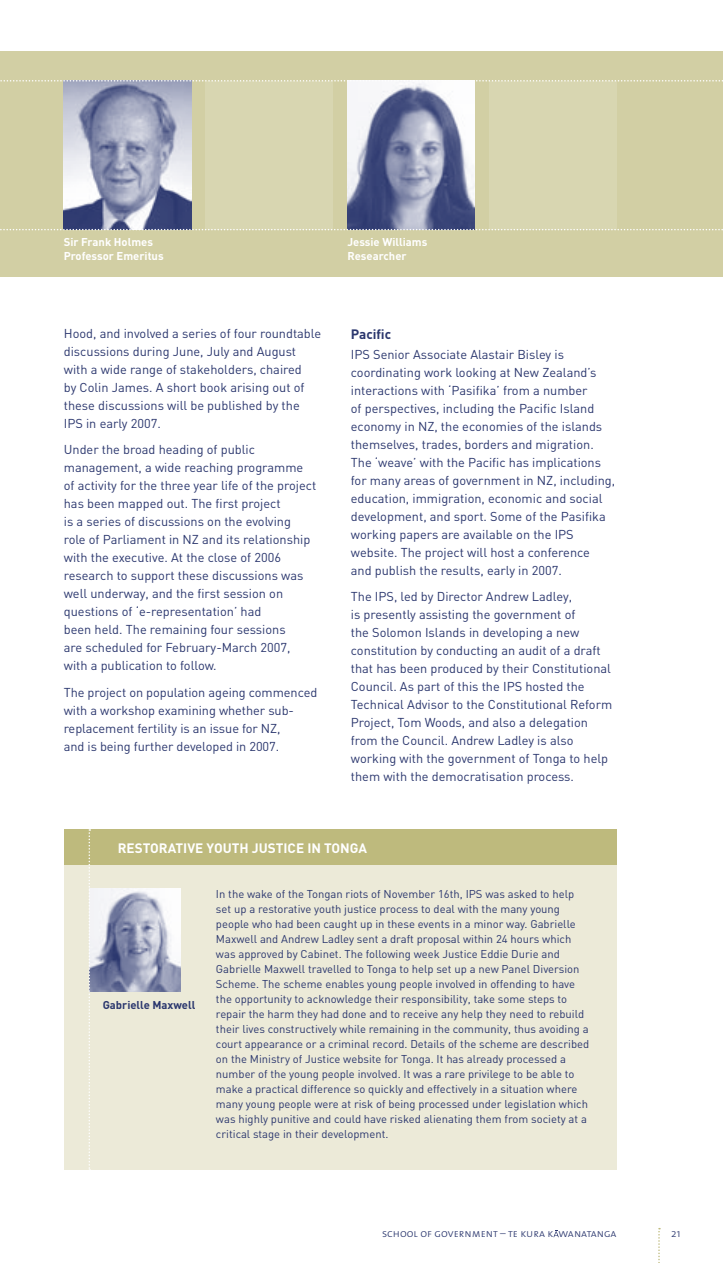
<style>
.page{position:relative;width:723px;height:1263px;background:#fff}
.page>*{position:absolute;margin:0;border:0;box-sizing:border-box;transform-origin:0 0}
.NEW_PROJECT_title{font:700 13.5px "DIN";color:#fff}
.Subheading{font:700 13.5px "DIN";color:#2b376e}
.Body_Text{font:12.75px/18px "DIN";color:#2b376e}
.Sparky_Body_Text{font:11.25px/15px "DIN";color:#2b376e}
.Photo_Name{font:700 11.25px/13.5px "DIN";color:#fff}
.t1{font:11.25px "The Sans Light Caps";color:#2b376e}
.Photo_Name-2{font:700 11.25px "DIN";color:#2b376e}
.t2{font:300 11.25px "The Sans";color:#2b376e}
</style>
<div class="page">
<svg style="left:553px;top:1230px;width:6px;height:7px"></svg>
<svg style="left:658px;top:1228px;width:2px;height:35px"></svg>
<div style="left:64px;top:829px;width:553px;height:340px;background:#ecead8"></div>
<div style="left:64px;top:829px;width:553px;height:35px;background:#beba7d"></div>
<div style="left:0;top:51px;width:723px;height:225px;background:#d2cfa4"></div>
<div style="left:489px;top:81px;width:128px;height:149px;background:#d8d6b1"></div>
<img style="left:347px;top:82px;width:128px;height:147px">
<div style="left:206px;top:81px;width:127px;height:149px;background:#d8d6b1"></div>
<img style="left:64px;top:82px;width:127px;height:147px">
<img style="left:90px;top:889px;width:90px;height:102px">
<svg style="left:89px;top:829px;width:1px;height:341px"></svg>
<svg style="left:0;top:80px;width:723px;height:2px"></svg>
<svg style="left:0;top:229px;width:723px;height:1px"></svg>
<p class="Photo_Name" style="left:64px;top:235px;width:101px">Sir Frank Holmes<br>Professor Emeritus</p>
<p class="Photo_Name" style="left:347px;top:235px;width:81px">Jessie Williams<br>Researcher</p>
<p class="Photo_Name" style="left:347px;top:236px;width:79px">Darren Morgan</p>
<p class="Body_Text" style="left:64px;top:324px;width:259px">Hood, and involved a series of four roundtable discussions during June, July and August with a wide range of stakeholders, chaired<br>by Colin James. A short book arising out of these discussions will be published by the IPS in early 2007.</p>
<p class="Body_Text" style="left:64px;top:440px;width:254px">Under the broad heading of public management, a wide reaching programme of activity for the three year life of the project has been mapped out. The first project<br>is a series of discussions on the evolving<br>role of Parliament in NZ and its relationship with the executive. At the close of 2006 research to support these discussions was well underway, and the first session on questions of ‘e-representation’ had<br>been held. The remaining four sessions<br>are scheduled for February-March 2007, with a publication to follow.</p>
<p class="Body_Text" style="left:64px;top:683px;width:255px">The project on population ageing commenced with a workshop examining whether sub&shy;replacement fertility is an issue for NZ,<br>and is being further developed in 2007.</p>
<p class="Subheading" style="left:351px;top:325px;width:42px">Pacific</p>
<p class="Body_Text" style="left:351px;top:345px;width:266px">IPS Senior Associate Alastair Bisley is coordinating work looking at New Zealand’s interactions with ‘Pasifika’ from a number<br>of perspectives, including the Pacific Island economy in NZ, the economies of the islands themselves, trades, borders and migration.<br>The ‘weave’ with the Pacific has implications for many areas of government in NZ, including, education, immigration, economic and social development, and sport. Some of the Pasifika working papers are available on the IPS website. The project will host a conference<br>and publish the results, early in 2007.</p>
<p class="Body_Text" style="left:351px;top:587px;width:263px">The IPS, led by Director Andrew Ladley,<br>is presently assisting the government of<br>the Solomon Islands in developing a new constitution by conducting an audit of a draft that has been produced by their Constitutional Council. As part of this the IPS hosted the Technical Advisor to the Constitutional Reform Project, Tom Woods, and also a delegation from the Council. Andrew Ladley is also working with the government of Tonga to help them with the democratisation process.</p>
<p class="NEW_PROJECT_title" style="left:118px;top:839px;width:251px">RESTORATIVE YOUTH JUSTICE IN TONGA</p>
<p class="Photo_Name-2" style="left:103px;top:997px;width:94px">Gabrielle Maxwell</p>
<p class="Sparky_Body_Text" style="left:216px;top:886px;width:375px">In the wake of the Tongan riots of November 16th, IPS was asked to help set up a restorative youth justice process to deal with the many young people who had been caught up in these events in a minor way. Gabrielle Maxwell and Andrew Ladley sent a draft proposal within 24 hours which was approved by Cabinet. The following week Justice Eddie Durie and Gabrielle Maxwell travelled to Tonga to help set up a new Panel Diversion Scheme. The scheme enables young people involved in offending to have the opportunity to acknowledge their responsibility, take some steps to repair the harm they had done and to receive any help they need to rebuild their lives constructively while remaining in the community, thus avoiding a court appearance or a criminal record. Details of the scheme are described on the Ministry of Justice website for Tonga. It has already processed a number of the young people involved. It was a rare privilege to be able to make a practical difference so quickly and effectively in a situation where many young people were at risk of being processed under legislation which was highly punitive and could have risked alienating them from society at a critical stage in their development.</p>
<p class="t1" style="left:382px;top:1224px;width:236px">school of government – te kura k wanatanga</p>
<p class="t2" style="left:671px;top:1224px;width:11px">21</p>
</div>
